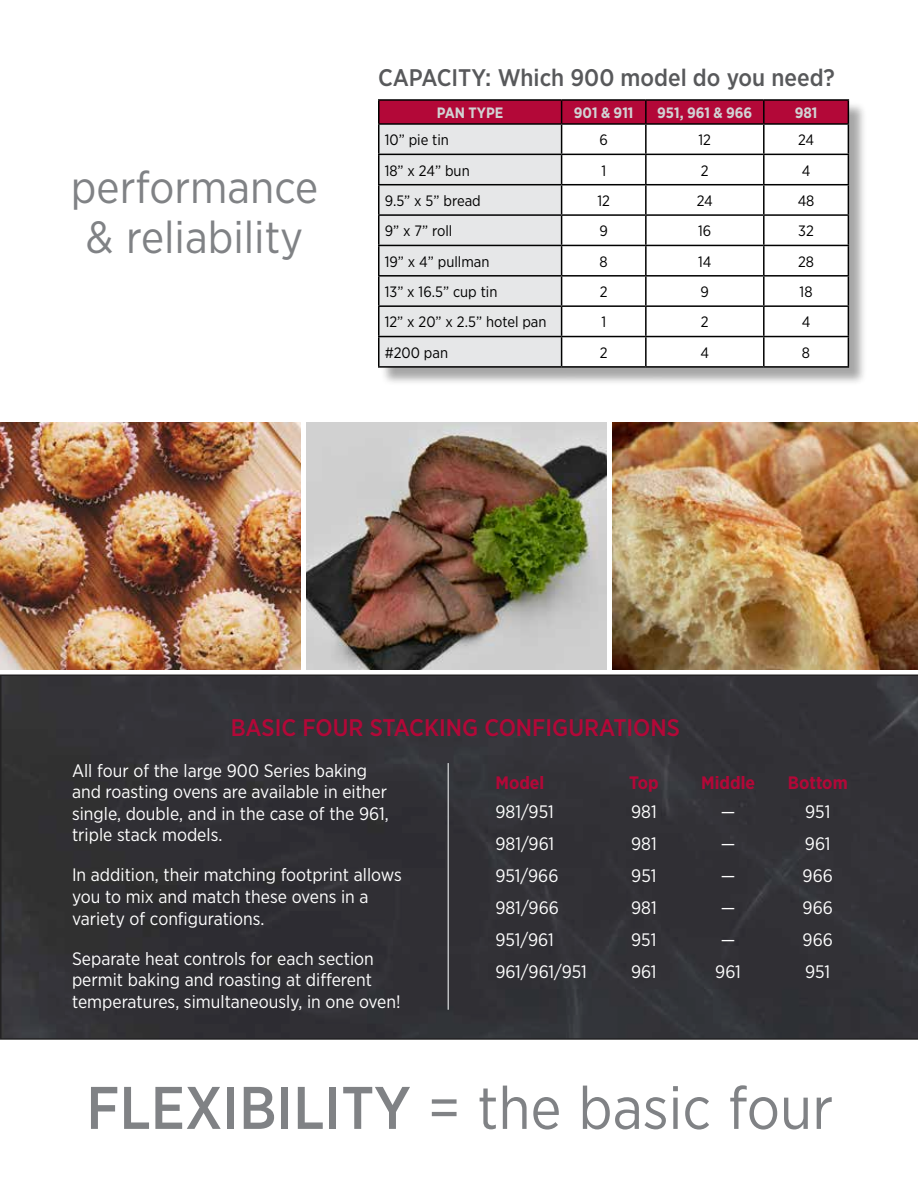
<style>
.page{position:relative;width:918px;height:1188px;background:#fff}
.page>*{position:absolute;margin:0;border:0;box-sizing:border-box;transform-origin:0 0}
.t1{font:60px "Gotham Narrow";color:#808285}
.t2{font:45px/49.5px "Gotham Narrow";color:#808285;text-align:center}
.t3{font:500 24px "Gotham Narrow";color:#58595b}
.t4{font:500 24px "Gotham Narrow";color:#b30838}
.t5{font:18px/21.6px "Gotham Narrow";color:#fff}
.t6{font:700 18px "Gotham Narrow";color:#b30838}
.t7{font:15px "Gotham Narrow";color:#000}
.t8{font:700 15px "Gotham Narrow";color:#d1d3d4}
.s1{font-weight:500}
</style>
<div class="page">
<div style="left:380px;top:101px;width:488px;height:286px;background:#000;opacity:.35"></div>
<hr style="left:378px;top:99px;width:184px;height:2px;background:#000">
<hr style="left:378px;top:101px;width:2px;height:22px;background:#000">
<hr style="left:562px;top:99px;width:84px;height:2px;background:#000">
<hr style="left:646px;top:99px;width:118px;height:2px;background:#000">
<hr style="left:764px;top:99px;width:85px;height:2px;background:#000">
<hr style="left:378px;top:123px;width:184px;height:2px;background:#000">
<hr style="left:378px;top:125px;width:2px;height:29px;background:#000">
<hr style="left:378px;top:154px;width:184px;height:1px;background:#000">
<hr style="left:378px;top:155px;width:2px;height:29px;background:#000">
<hr style="left:378px;top:184px;width:184px;height:1px;background:#000">
<hr style="left:378px;top:185px;width:2px;height:29px;background:#000">
<hr style="left:378px;top:214px;width:184px;height:2px;background:#000">
<hr style="left:378px;top:216px;width:2px;height:29px;background:#000">
<hr style="left:378px;top:245px;width:184px;height:1px;background:#000">
<hr style="left:378px;top:246px;width:2px;height:29px;background:#000">
<hr style="left:378px;top:275px;width:184px;height:2px;background:#000">
<hr style="left:378px;top:277px;width:2px;height:28px;background:#000">
<hr style="left:378px;top:305px;width:184px;height:2px;background:#000">
<hr style="left:378px;top:307px;width:2px;height:29px;background:#000">
<hr style="left:378px;top:336px;width:184px;height:1px;background:#000">
<hr style="left:378px;top:337px;width:2px;height:29px;background:#000">
<svg style="left:379px;top:100px;width:470px;height:266px"></svg>
<hr style="left:378px;top:366px;width:184px;height:2px;background:#000">
<hr style="left:562px;top:366px;width:84px;height:2px;background:#000">
<hr style="left:646px;top:366px;width:118px;height:2px;background:#000">
<hr style="left:764px;top:366px;width:85px;height:2px;background:#000">
<img style="left:1px;top:423px;width:299px;height:247px">
<img style="left:307px;top:423px;width:299px;height:247px">
<img style="left:613px;top:423px;width:305px;height:247px">
<div style="left:0;top:674px;width:918px;height:366px;background:#323136"></div>
<hr style="left:448px;top:763px;width:1px;height:247px;background:#bcbec0">
<h2 class="t2" style="left:71px;top:162px;width:249px">performance &amp; reliability</h2>
<h3 class="t3" style="left:378px;top:62px;width:458px">CAPACITY: Which 900 model do you need?</h3>
<p class="t8" style="left:437px;top:103px;width:68px">PAN TYPE</p>
<p class="t8" style="left:574px;top:103px;width:61px">901 &amp; 911</p>
<p class="t8" style="left:657px;top:103px;width:97px">951, 961 &amp; 966</p>
<p class="t8" style="left:795px;top:103px;width:24px">981</p>
<p class="t7" style="left:385px;top:131px;width:66px">10” pie tin</p>
<p class="t7" style="left:600px;top:131px;width:10px">6</p>
<p class="t7" style="left:699px;top:131px;width:14px">12</p>
<p class="t7" style="left:798px;top:131px;width:18px">24</p>
<p class="t7" style="left:385px;top:161px;width:86px">18” x 24” bun</p>
<p class="t7" style="left:601px;top:161px;width:6px">1</p>
<p class="t7" style="left:701px;top:161px;width:9px">2</p>
<p class="t7" style="left:802px;top:161px;width:10px">4</p>
<p class="t7" style="left:385px;top:191px;width:98px">9.5” x 5” bread</p>
<p class="t7" style="left:597px;top:191px;width:14px">12</p>
<p class="t7" style="left:697px;top:191px;width:18px">24</p>
<p class="t7" style="left:798px;top:191px;width:18px">48</p>
<p class="t7" style="left:385px;top:222px;width:69px">9” x 7” roll</p>
<p class="t7" style="left:599px;top:222px;width:10px">9</p>
<p class="t7" style="left:698px;top:222px;width:15px">16</p>
<p class="t7" style="left:798px;top:222px;width:17px">32</p>
<p class="t7" style="left:385px;top:252px;width:106px">19” x 4” pullman</p>
<p class="t7" style="left:600px;top:252px;width:10px">8</p>
<p class="t7" style="left:698px;top:252px;width:15px">14</p>
<p class="t7" style="left:798px;top:252px;width:17px">28</p>
<p class="t7" style="left:385px;top:282px;width:114px">13” x 16.5” cup tin</p>
<p class="t7" style="left:600px;top:282px;width:9px">2</p>
<p class="t7" style="left:701px;top:282px;width:10px">9</p>
<p class="t7" style="left:800px;top:282px;width:14px">18</p>
<p class="t7" style="left:385px;top:313px;width:163px">12” x 20” x 2.5” hotel pan</p>
<p class="t7" style="left:601px;top:313px;width:6px">1</p>
<p class="t7" style="left:701px;top:313px;width:9px">2</p>
<p class="t7" style="left:802px;top:313px;width:10px">4</p>
<p class="t7" style="left:385px;top:343px;width:65px">#200 pan</p>
<p class="t7" style="left:600px;top:343px;width:9px">2</p>
<p class="t7" style="left:701px;top:343px;width:10px">4</p>
<p class="t7" style="left:802px;top:343px;width:10px">8</p>
<h3 class="t4" style="left:231px;top:712px;width:451px">BASIC FOUR STACKING CONFIGURATIONS</h3>
<p class="t5" style="left:72px;top:759px;width:318px">All four of the large 900 Series baking and roasting ovens are available in either single, double, and in the case of the 961, triple stack models.</p>
<p class="t5" style="left:72px;top:864px;width:331px">In addition, their matching footprint allows you to mix and match these ovens in a variety of configurations.</p>
<p class="t5" style="left:72px;top:947px;width:330px">Separate heat controls for each section permit baking and roasting at different temperatures, simultaneously, in one oven!</p>
<p class="t6" style="left:495px;top:771px;width:50px">Model</p>
<p class="t6" style="left:629px;top:771px;width:31px">Top</p>
<p class="t6" style="left:701px;top:771px;width:55px">Middle</p>
<p class="t6" style="left:788px;top:771px;width:61px">Bottom</p>
<p class="t5" style="left:495px;top:800px;width:60px">981/951</p>
<p class="t5" style="left:631px;top:800px;width:27px">981</p>
<p class="t5" style="left:721px;top:800px;width:16px">—</p>
<p class="t5" style="left:805px;top:800px;width:27px">951</p>
<p class="t5" style="left:495px;top:833px;width:60px">981/961</p>
<p class="t5" style="left:631px;top:833px;width:27px">981</p>
<p class="t5" style="left:721px;top:833px;width:16px">—</p>
<p class="t5" style="left:805px;top:833px;width:27px">961</p>
<p class="t5" style="left:495px;top:865px;width:65px">951/966</p>
<p class="t5" style="left:631px;top:865px;width:27px">951</p>
<p class="t5" style="left:721px;top:865px;width:16px">—</p>
<p class="t5" style="left:803px;top:865px;width:32px">966</p>
<p class="t5" style="left:495px;top:897px;width:65px">981/966</p>
<p class="t5" style="left:631px;top:897px;width:27px">981</p>
<p class="t5" style="left:721px;top:897px;width:16px">—</p>
<p class="t5" style="left:803px;top:897px;width:32px">966</p>
<p class="t5" style="left:495px;top:929px;width:60px">951/961</p>
<p class="t5" style="left:631px;top:929px;width:27px">951</p>
<p class="t5" style="left:721px;top:929px;width:16px">—</p>
<p class="t5" style="left:803px;top:929px;width:32px">966</p>
<p class="t5" style="left:495px;top:961px;width:93px">961/961/951</p>
<p class="t5" style="left:631px;top:961px;width:27px">961</p>
<p class="t5" style="left:715px;top:961px;width:27px">961</p>
<p class="t5" style="left:805px;top:961px;width:27px">951</p>
<h1 class="t1" style="left:86px;top:1071px;width:748px"><span class="s1">FLEXIBILITY</span> = the basic four</h1>
</div>
